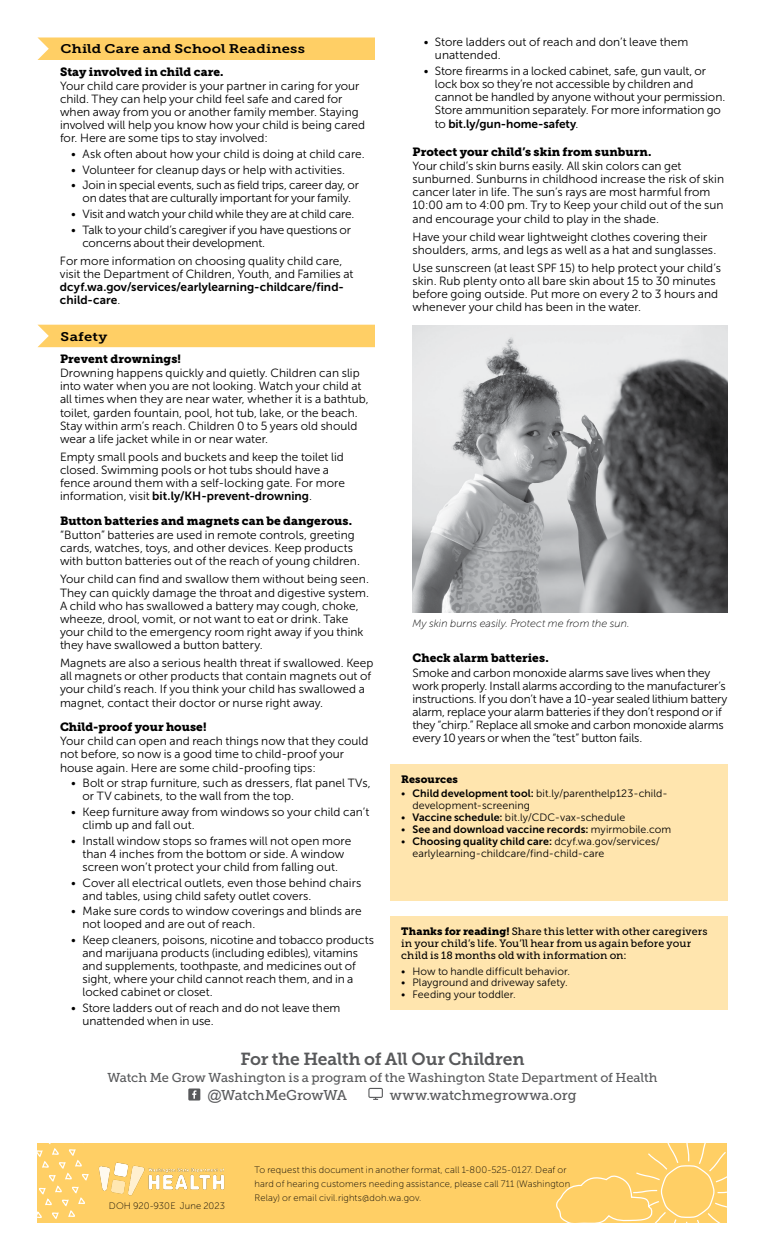
<style>
.page{position:relative;width:765px;height:1260px;background:#fff}
.page>*{position:absolute;margin:0;border:0;box-sizing:border-box;transform-origin:0 0}
.t1{font:17.38px "Museo Slab 700";letter-spacing:-.01em;color:#58595b}
.t2{font:14.12px "Museo Slab 500";letter-spacing:-.005em;color:#58595b}
.t3{font:12.88px "Museo Slab 500";color:#58595b}
.t4{font:12.5px "Museo Slab 700";letter-spacing:.015em;color:#000;scale:1.18 1}
.t5{font:11.88px/13.1px "Museo Sans 300";color:#000}
.t6{font:11.88px "Museo Slab 900";letter-spacing:.005em;color:#000}
.t7{font:11.88px/13.1px "Museo Sans 700";letter-spacing:.005em;color:#000}
.t8{font:10.62px/11.9px "Museo Sans 300";letter-spacing:.01em;color:#000}
.t9{font:10.62px/11.9px "Museo Slab 500";letter-spacing:.005em;color:#000}
.t10{font:10.62px "Museo Sans 700";letter-spacing:.01em;color:#000}
.t11{font:italic 10.62px "Museo Sans 100";letter-spacing:.01em;color:#000}
.t12{font:10.62px "Museo Slab 900";letter-spacing:.01em;color:#000}
.t13{font:9.38px/13.8px "Museo Sans 100";letter-spacing:.015em;color:#000}
.s1{font-family:"Museo Sans 300"}
.s2{font-family:"Museo Sans 700"}
.s3{font-family:"Museo Slab 900"}
.s4{font-family:"Gill Sans"}
</style>
<div class="page">
<div style="left:38px;top:1143px;width:690px;height:79px;background:#ffcf65"></div>
<svg style="left:38px;top:1143px;width:51px;height:77px"></svg>
<svg style="left:188px;top:1089px;width:12px;height:12px"></svg>
<svg style="left:368px;top:1088px;width:15px;height:12px"></svg>
<div style="left:38px;top:38px;width:337px;height:22px;background:#ffcf65"></div>
<div style="left:38px;top:325px;width:337px;height:22px;background:#ffcf65"></div>
<img style="left:412px;top:325px;width:316px;height:288px">
<div style="left:390px;top:764px;width:338px;height:137px;background:#ffe5ae"></div>
<div style="left:390px;top:916px;width:338px;height:94px;background:#ffe5ae"></div>
<svg style="left:555px;top:1143px;width:173px;height:80px"></svg>
<img style="left:98px;top:1162px;width:127px;height:34px">
<p class="t4" style="left:61px;top:42px;width:209px">Child Care and School Readiness</p>
<p class="t6" style="left:60px;top:65px;width:165px">Stay involved in child care.</p>
<p class="t5" style="left:60px;top:79px;width:307px">Your child care provider is your partner in caring for your child. They can help your child feel safe and cared for when away from you or another family member. Staying involved will help you know how your child is being cared for. Here are some tips to stay involved:</p>
<p class="t5" style="left:71px;top:148px;width:295px">• Ask often about how your child is doing at child care.</p>
<p class="t5" style="left:71px;top:163px;width:275px">• Volunteer for cleanup days or help with activities.</p>
<p class="t5" style="left:71px;top:179px;width:289px;text-align:center">• Join in special events, such as field trips, career day, or on dates that are culturally important for your family.</p>
<p class="t5" style="left:71px;top:208px;width:285px">• Visit and watch your child while they are at child care.</p>
<p class="t5" style="left:82px;top:223px;width:270px;text-indent:-11px">• Talk to your child’s caregiver if you have questions or concerns about their development.</p>
<p class="t5" style="left:60px;top:254px;width:295px">For more information on choosing quality child care, visit the Department of Children, Youth, and Families at</p>
<p class="t7" style="left:60px;top:281px;width:286px">dcyf.wa.gov/services/earlylearning-childcare/find&shy;child-care<span class="s1">.</span></p>
<p class="t4" style="left:61px;top:329px;width:41px">Safety</p>
<p class="t6" style="left:60px;top:352px;width:123px">Prevent drownings!</p>
<p class="t5" style="left:60px;top:367px;width:310px">Drowning happens quickly and quietly. Children can slip into water when you are not looking. Watch your child at all times when they are near water, whether it is a bathtub, toilet, garden fountain, pool, hot tub, lake, or the beach.<br>Stay within arm’s reach. Children 0 to 5 years old should wear a life jacket while in or near water.</p>
<p class="t5" style="left:60px;top:450px;width:286px">Empty small pools and buckets and keep the toilet lid closed. Swimming pools or hot tubs should have a fence around them with a self-locking gate. For more</p>
<p class="t7" style="left:60px;top:490px;width:254px"><span class="s1">information, visit</span> bit.ly/KH-prevent-drowning<span class="s1">.</span></p>
<p class="t6" style="left:60px;top:514px;width:294px">Button batteries and magnets can be dangerous.</p>
<p class="t5" style="left:60px;top:528px;width:302px">“Button” batteries are used in remote controls, greeting cards, watches, toys, and other devices. Keep products with button batteries out of the reach of young children.</p>
<p class="t5" style="left:60px;top:573px;width:311px">Your child can find and swallow them without being seen.<br>They can quickly damage the throat and digestive system.<br>A child who has swallowed a battery may cough, choke, wheeze, drool, vomit, or not want to eat or drink. Take your child to the emergency room right away if you think they have swallowed a button battery.</p>
<p class="t5" style="left:60px;top:657px;width:315px">Magnets are also a serious health threat if swallowed. Keep all magnets or other products that contain magnets out of your child’s reach. If you think your child has swallowed a magnet, contact their doctor or nurse right away.</p>
<p class="t6" style="left:60px;top:720px;width:148px">Child-proof your house!</p>
<p class="t5" style="left:60px;top:735px;width:310px">Your child can open and reach things now that they could not before, so now is a good time to child-proof your house again. Here are some child-proofing tips:</p>
<p class="t5" style="left:82px;top:777px;width:290px;text-indent:-11px">• Bolt or strap furniture, such as dressers, flat panel TVs, or TV cabinets, to the wall from the top.</p>
<p class="t5" style="left:82px;top:805px;width:288px;text-indent:-11px">• Keep furniture away from windows so your child can’t climb up and fall out.</p>
<p class="t5" style="left:71px;top:834px;width:282px;text-align:center">• Install window stops so frames will not open more than 4 inches from the bottom or side. A window screen won’t protect your child from falling out.</p>
<p class="t5" style="left:82px;top:876px;width:280px;text-indent:-11px">• Cover all electrical outlets, even those behind chairs and tables, using child safety outlet covers.</p>
<p class="t5" style="left:82px;top:905px;width:281px;text-indent:-11px">• Make sure cords to window coverings and blinds are not looped and are out of reach.</p>
<p class="t5" style="left:82px;top:933px;width:293px;text-indent:-11px">• Keep cleaners, poisons, nicotine and tobacco products and marijuana products (including edibles), vitamins and supplements, toothpaste, and medicines out of sight, where your child cannot reach them, and in a locked cabinet or closet.</p>
<p class="t5" style="left:82px;top:1002px;width:260px;text-indent:-11px">• Store ladders out of reach and do not leave them unattended when in use.</p>
<p class="t5" style="left:435px;top:36px;width:255px;text-indent:-11px">• Store ladders out of reach and don’t leave them unattended.</p>
<p class="t5" style="left:435px;top:65px;width:292px;text-indent:-11px">• Store firearms in a locked cabinet, safe, gun vault, or lock box so they’re not accessible by children and cannot be handled by anyone without your permission.<br>Store ammunition separately. For more information go</p>
<p class="t7" style="left:435px;top:117px;width:145px"><span class="s1">to</span> bit.ly/gun-home-safety<span class="s1">.</span></p>
<p class="t6" style="left:412px;top:145px;width:241px">Protect your child’s skin from sunburn.</p>
<p class="t5" style="left:412px;top:160px;width:313px">Your child’s skin burns easily. All skin colors can get sunburned. Sunburns in childhood increase the risk of skin cancer later in life. The sun’s rays are most harmful from 10:00 am to 4:00 pm. Try to Keep your child out of the sun and encourage your child to play in the shade.</p>
<p class="t5" style="left:412px;top:230px;width:305px">Have your child wear lightweight clothes covering their shoulders, arms, and legs as well as a hat and sunglasses.</p>
<p class="t5" style="left:412px;top:261px;width:310px">Use sunscreen (at least SPF 15) to help protect your child’s skin. Rub plenty onto all bare skin about 15 to 30 minutes before going outside. Put more on every 2 to 3 hours and whenever your child has been in the water.</p>
<p class="t11" style="left:412px;top:617px;width:219px">My skin burns easily. Protect me from the sun.</p>
<p class="t6" style="left:412px;top:651px;width:138px">Check alarm batteries.</p>
<p class="t5" style="left:412px;top:666px;width:317px">Smoke and carbon monoxide alarms save lives when they work properly. Install alarms according to the manufacturer’s instructions. If you don’t have a 10-year sealed lithium battery alarm, replace your alarm batteries if they don’t respond or if they “chirp.” Replace all smoke and carbon monoxide alarms every 10 years or when the “test” button fails.</p>
<p class="t12" style="left:401px;top:774px;width:58px">Resources</p>
<p class="t8" style="left:413px;top:788px;width:257px;text-indent:-11px">• <span class="s2">Child development tool:</span> bit.ly/parenthelp123-child&shy;development-screening</p>
<p class="t8" style="left:401px;top:811px;width:225px">• <span class="s2">Vaccine schedule:</span> bit.ly/CDC-vax-schedule</p>
<p class="t10" style="left:401px;top:823px;width:272px"><span class="s1">•</span> See and download vaccine records: <span class="s1">myirmobile.com</span></p>
<p class="t10" style="left:401px;top:835px;width:260px"><span class="s1">•</span> Choosing quality child care: <span class="s1">dcyf.wa.gov/services/</span></p>
<p class="t8" style="left:413px;top:847px;width:193px">earlylearning-childcare/find-child-care</p>
<p class="t9" style="left:401px;top:926px;width:308px"><span class="s3">Thanks for reading!</span> Share this letter with other caregivers in your child’s life. You’ll hear from us again before your child is 18 months old with information on:</p>
<p class="t8" style="left:401px;top:965px;width:170px">• How to handle difficult behavior.</p>
<p class="t8" style="left:401px;top:977px;width:168px">• Playground and driveway safety.</p>
<p class="t8" style="left:401px;top:989px;width:116px">• Feeding your toddler.</p>
<h1 class="t1" style="left:240px;top:1049px;width:286px">For the Health of All Our Children</h1>
<p class="t3" style="left:107px;top:1070px;width:552px">Watch Me Grow Washington is a program of the Washington State Department of Health</p>
<p class="t2" style="left:207px;top:1087px;width:141px"><span class="s4">@</span>WatchMeGrowWA</p>
<p class="t2" style="left:390px;top:1087px;width:188px">www.watchmegrowwa.org</p>
<p class="t13" style="left:109px;top:1199px;width:118px">DOH 920-930E June 2023</p>
<p class="t13" style="left:255px;top:1163px;width:317px">To request this document in another format, call 1-800-525-0127. Deaf or hard of hearing customers needing assistance, please call 711 (Washington<br>Relay) or email civil.rights@doh.wa.gov.</p>
</div>
